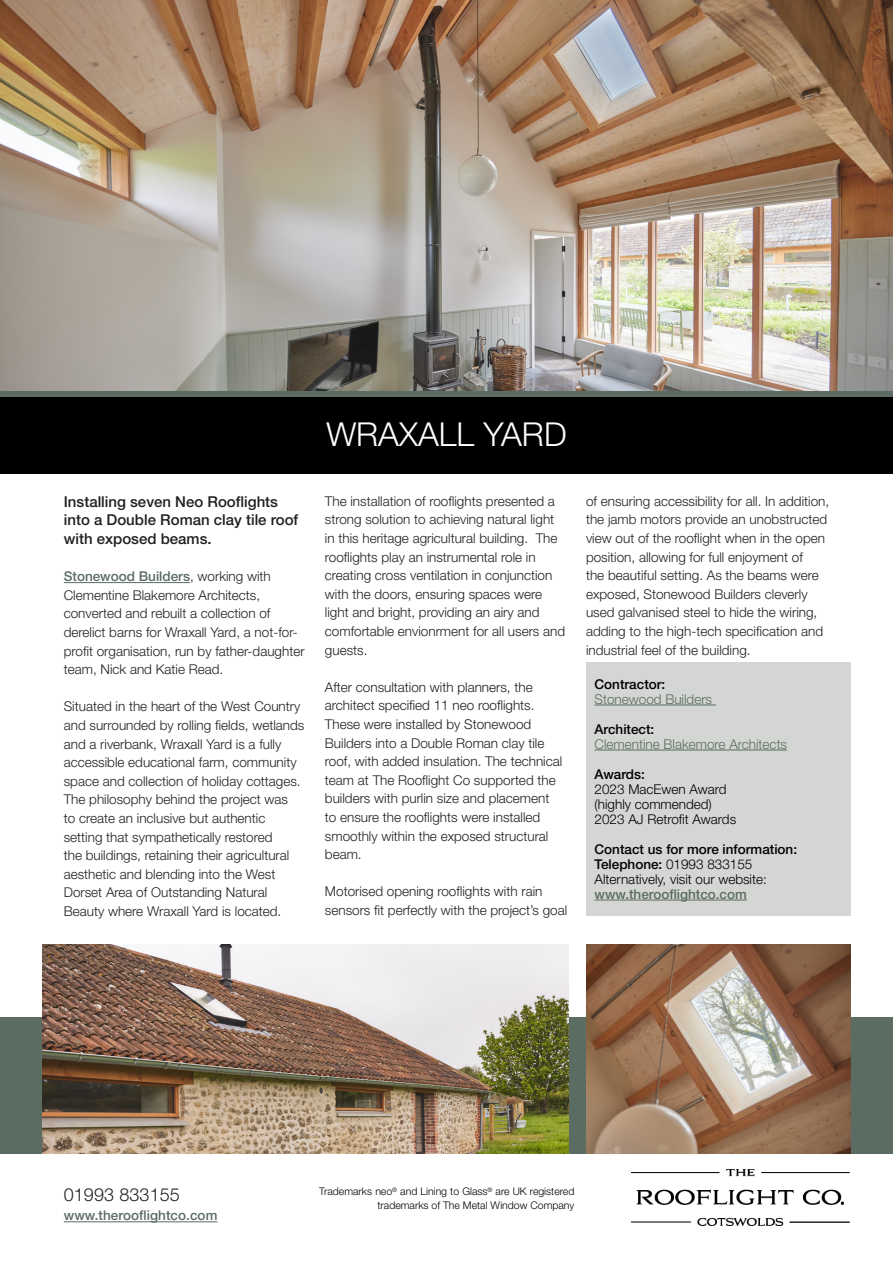
<style>
.page{position:relative;width:893px;height:1263px;background:#fff}
.page>*{position:absolute;margin:0;border:0;box-sizing:border-box;transform-origin:0 0}
.t1{font:300 33px "Helvetica Neue LT Std";color:#fff}
.t2{font:300 18px "Helvetica Neue LT Std";letter-spacing:.005em;color:#231f20}
.t3{font:500 15px/18.6px "Helvetica Neue LT Std";color:#231f20}
.t4{font:300 13.5px/18.6px "Helvetica Neue LT Std";color:#231f20}
.t5{font:300 13.5px "Helvetica Neue LT Std";color:#000001}
.t6{font:500 13.5px "Helvetica Neue LT Std";color:#000001}
.t7{font:300 13.5px "Helvetica Neue LT Std";color:#5b6c62}
.t8{font:500 13.5px "Helvetica Neue LT Std";color:#5b6c62}
.t9{font:300 10.5px/13.5px "Helvetica Neue LT Std";color:#000001;text-align:right}
.s1{font-weight:500;color:#5b6c62}
.s2{font-weight:500}
</style>
<div class="page">
<div style="left:0;top:393px;width:893px;height:81px;background:#000001"></div>
<div style="left:0;top:390px;width:893px;height:7px;background:#5b6c62"></div>
<img style="left:0;top:0;width:893px;height:390px">
<div style="left:0;top:1017px;width:893px;height:136px;background:#5b6c62"></div>
<hr style="left:64px;top:582px;width:126px;height:1px;background:#5b6c62">
<hr style="left:64px;top:1221px;width:153px;height:1px;background:#5b6c62">
<img style="left:586px;top:944px;width:264px;height:209px">
<img style="left:632px;top:1169px;width:218px;height:57px">
<div style="left:586px;top:662px;width:264px;height:253px;background:#d3d6d3"></div>
<hr style="left:595px;top:705px;width:121px;height:1px;background:#5b6c62">
<hr style="left:595px;top:750px;width:192px;height:1px;background:#5b6c62">
<hr style="left:595px;top:900px;width:152px;height:1px;background:#5b6c62">
<img style="left:43px;top:944px;width:525px;height:209px">
<p class="t3" style="left:64px;top:492px;width:236px">Installing seven Neo Rooflights into a Double Roman clay tile roof with exposed beams.</p>
<p class="t4" style="left:64px;top:567px;width:242px"><span class="s1">Stonewood Builders</span>, working with Clementine Blakemore Architects, converted and rebuilt a collection of derelict barns for Wraxall Yard, a not-for&shy;profit organisation, run by father-daughter team, Nick and Katie Read.</p>
<p class="t4" style="left:64px;top:697px;width:242px">Situated in the heart of the West Country and surrounded by rolling fields, wetlands and a riverbank, Wraxall Yard is a fully accessible educational farm, community space and collection of holiday cottages.<br>The philosophy behind the project was<br>to create an inclusive but authentic setting that sympathetically restored<br>the buildings, retaining their agricultural aesthetic and blending into the West Dorset Area of Outstanding Natural Beauty where Wraxall Yard is located.</p>
<p class="t1" style="left:326px;top:414px;width:242px">WRAXALL YARD</p>
<p class="t4" style="left:325px;top:491px;width:242px">The installation of rooflights presented a strong solution to achieving natural light in this heritage agricultural building. The rooflights play an instrumental role in creating cross ventilation in conjunction with the doors, ensuring spaces were light and bright, providing an airy and comfortable envionrment for all users and guests.</p>
<p class="t4" style="left:325px;top:677px;width:239px">After consultation with planners, the architect specified 11 neo rooflights.<br>These were installed by Stonewood Builders into a Double Roman clay tile roof, with added insulation. The technical team at The Rooflight Co supported the builders with purlin size and placement to ensure the rooflights were installed smoothly within the exposed structural beam.</p>
<p class="t4" style="left:325px;top:882px;width:244px">Motorised opening rooflights with rain sensors fit perfectly with the project’s goal</p>
<p class="t4" style="left:586px;top:491px;width:245px">of ensuring accessibility for all. In addition, the jamb motors provide an unobstructed view out of the rooflight when in the open position, allowing for full enjoyment of<br>the beautiful setting. As the beams were exposed, Stonewood Builders cleverly used galvanised steel to hide the wiring, adding to the high-tech specification and industrial feel of the building.</p>
<p class="t6" style="left:595px;top:676px;width:72px">Contractor:</p>
<p class="t7" style="left:595px;top:691px;width:119px">Stonewood Builders</p>
<p class="t6" style="left:595px;top:721px;width:61px">Architect:</p>
<p class="t7" style="left:595px;top:736px;width:194px">Clementine Blakemore Architects</p>
<p class="t6" style="left:595px;top:766px;width:52px">Awards:</p>
<p class="t5" style="left:595px;top:781px;width:134px">2023 MacEwen Award</p>
<p class="t5" style="left:595px;top:796px;width:119px">(highly commended)</p>
<p class="t5" style="left:595px;top:811px;width:143px">2023 AJ Retrofit Awards</p>
<p class="t6" style="left:595px;top:841px;width:204px">Contact us for more information:</p>
<p class="t5" style="left:595px;top:856px;width:159px"><span class="s2">Telephone:</span> 01993 833155</p>
<p class="t5" style="left:595px;top:871px;width:174px">Alternatively, visit our website:</p>
<p class="t8" style="left:595px;top:886px;width:154px">www.therooflightco.com</p>
<p class="t2" style="left:64px;top:1183px;width:118px">01993 833155</p>
<p class="t8" style="left:64px;top:1207px;width:155px">www.therooflightco.com</p>
<p class="t9" style="left:319px;top:1184px;width:257px">Trademarks neo<sup>®</sup> and Lining to Glass<sup>®</sup> are UK registered trademarks of The Metal Window Company</p>
</div>
